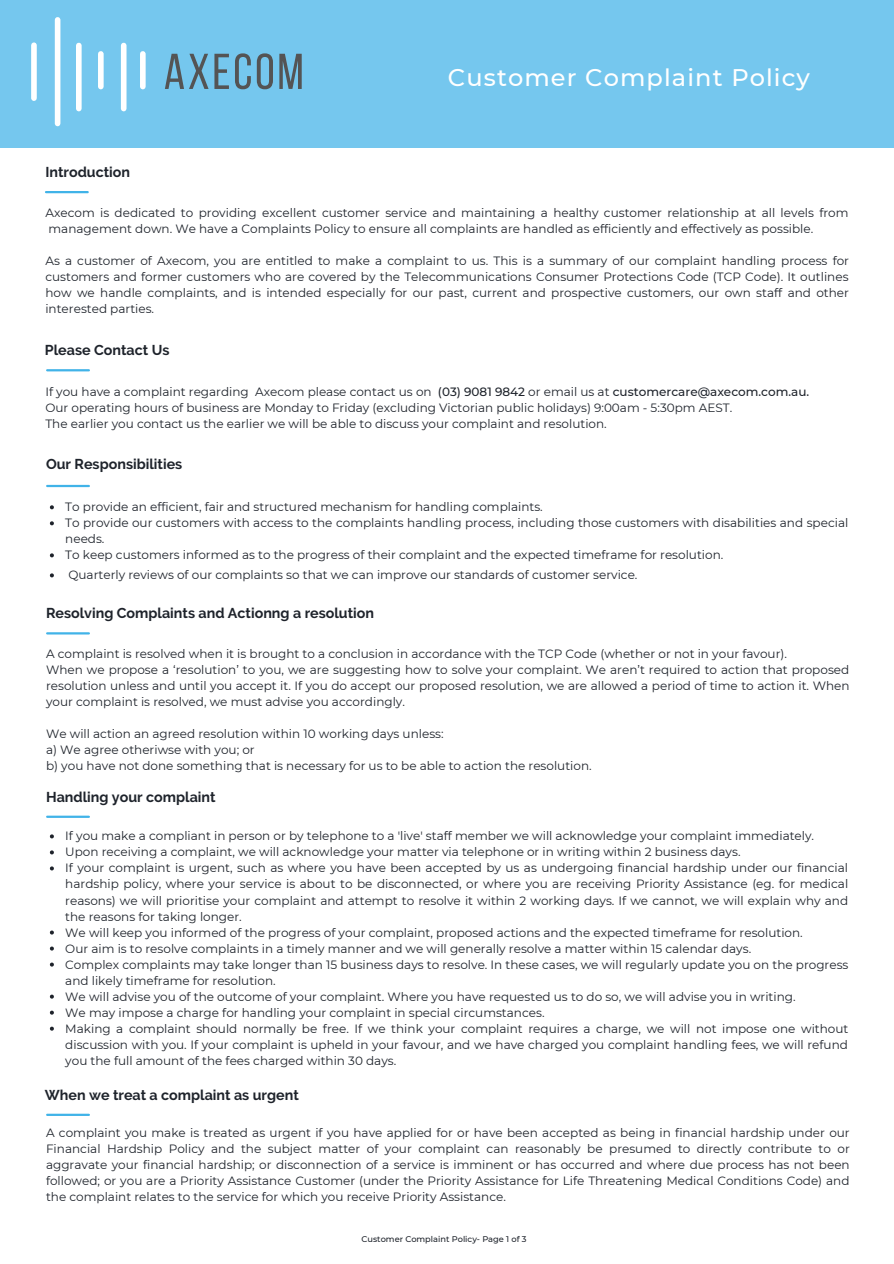
<style>
.page{position:relative;width:894px;height:1264px;background:#fff}
.page>*{position:absolute;margin:0;border:0;box-sizing:border-box;transform-origin:0 0}
.t1{font:50.25px "Bebas Neue";letter-spacing:.055em;color:#545454}
.t2{font:500 24px "Montserrat";letter-spacing:.045em;color:#fff}
.t3{font:700 14.25px "Raleway";color:#1e232b}
.t4{font:12px/16px "Montserrat";color:#1e232b;text-align:justify}
.t5{font:500 8.25px "Montserrat";color:#1e232b}
.s1{font-weight:500}
</style>
<div class="page">
<div style="left:0;top:0;width:893px;height:148px;background:#75c7ee"></div>
<hr style="left:46px;top:191px;width:42px;height:2px;background:#41b3e8">
<div style="left:55px;top:20px;width:5px;height:103px;background:#fff"></div>
<div style="left:31px;top:45px;width:6px;height:53px;background:#fff"></div>
<div style="left:76px;top:45px;width:6px;height:64px;background:#fff"></div>
<div style="left:98px;top:54px;width:6px;height:33px;background:#fff"></div>
<div style="left:140px;top:54px;width:6px;height:33px;background:#fff"></div>
<div style="left:121px;top:45px;width:5px;height:64px;background:#fff"></div>
<hr style="left:47px;top:369px;width:42px;height:2px;background:#41b3e8">
<hr style="left:47px;top:485px;width:42px;height:2px;background:#41b3e8">
<svg style="left:50px;top:505px;width:4px;height:4px"></svg>
<svg style="left:50px;top:521px;width:4px;height:4px"></svg>
<svg style="left:50px;top:553px;width:4px;height:4px"></svg>
<svg style="left:50px;top:573px;width:4px;height:4px"></svg>
<hr style="left:47px;top:815px;width:42px;height:3px;background:#41b3e8">
<svg style="left:50px;top:834px;width:4px;height:4px"></svg>
<svg style="left:50px;top:850px;width:4px;height:4px"></svg>
<svg style="left:50px;top:866px;width:4px;height:4px"></svg>
<svg style="left:50px;top:930px;width:4px;height:4px"></svg>
<svg style="left:50px;top:946px;width:4px;height:4px"></svg>
<svg style="left:50px;top:962px;width:4px;height:4px"></svg>
<svg style="left:50px;top:994px;width:4px;height:4px"></svg>
<svg style="left:50px;top:1010px;width:4px;height:4px"></svg>
<svg style="left:50px;top:1026px;width:4px;height:4px"></svg>
<hr style="left:47px;top:632px;width:42px;height:2px;background:#41b3e8">
<hr style="left:47px;top:1113px;width:42px;height:2px;background:#41b3e8">
<p class="t3" style="left:45px;top:164px;width:86px">Introduction</p>
<p class="t1" style="left:164px;top:51px;width:141px">AXECOM</p>
<p class="t2" style="left:448px;top:62px;width:363px">Customer Complaint Policy</p>
<p class="t4" style="left:45px;top:205px;width:804px">Axecom is dedicated to providing excellent customer service and maintaining a healthy customer relationship at all levels from management down. We have a Complaints Policy to ensure all complaints are handled as efficiently and effectively as possible.</p>
<p class="t4" style="left:45px;top:253px;width:805px">As a customer of Axecom, you are entitled to make a complaint to us. This is a summary of our complaint handling process for customers and former customers who are covered by the Telecommunications Consumer Protections Code (TCP Code). It outlines how we handle complaints, and is intended especially for our past, current and prospective customers, our own staff and other interested parties.</p>
<p class="t3" style="left:45px;top:342px;width:126px">Please Contact Us</p>
<p class="t4" style="left:45px;top:384px;width:765px">If you have a complaint regarding Axecom please contact us on <span class="s1">(03) 9081 9842</span> or email us at <span class="s1">customercare@axecom.com.au.</span></p>
<p class="t4" style="left:45px;top:400px;width:688px">Our operating hours of business are Monday to Friday (excluding Victorian public holidays) 9:00am - 5:30pm AEST.</p>
<p class="t4" style="left:45px;top:416px;width:562px">The earlier you contact us the earlier we will be able to discuss your complaint and resolution.</p>
<p class="t3" style="left:46px;top:455px;width:138px">Our Responsibilities</p>
<p class="t4" style="left:65px;top:499px;width:479px">To provide an efficient, fair and structured mechanism for handling complaints.</p>
<p class="t4" style="left:65px;top:515px;width:784px">To provide our customers with access to the complaints handling process, including those customers with disabilities and special needs.</p>
<p class="t4" style="left:65px;top:547px;width:659px">To keep customers informed as to the progress of their complaint and the expected timeframe for resolution.</p>
<p class="t4" style="left:68px;top:567px;width:570px">Quarterly reviews of our complaints so that we can improve our standards of customer service.</p>
<p class="t3" style="left:46px;top:604px;width:329px">Resolving Complaints and Actionng a resolution</p>
<p class="t4" style="left:46px;top:646px;width:742px">A complaint is resolved when it is brought to a conclusion in accordance with the TCP Code (whether or not in your favour).</p>
<p class="t4" style="left:46px;top:662px;width:804px">When we propose a ‘resolution’ to you, we are suggesting how to solve your complaint. We aren’t required to action that proposed resolution unless and until you accept it. If you do accept our proposed resolution, we are allowed a period of time to action it. When your complaint is resolved, we must advise you accordingly.</p>
<p class="t4" style="left:46px;top:726px;width:399px">We will action an agreed resolution within 10 working days unless:</p>
<p class="t4" style="left:46px;top:742px;width:210px">a) We agree otheriwse with you; or</p>
<p class="t4" style="left:46px;top:758px;width:547px">b) you have not done something that is necessary for us to be able to action the resolution.</p>
<p class="t3" style="left:46px;top:789px;width:171px">Handling your complaint</p>
<p class="t4" style="left:65px;top:828px;width:750px">If you make a compliant in person or by telephone to a 'live' staff member we will acknowledge your complaint immediately.</p>
<p class="t4" style="left:65px;top:844px;width:676px">Upon receiving a complaint, we will acknowledge your matter via telephone or in writing within 2 business days.</p>
<p class="t4" style="left:65px;top:860px;width:784px">If your complaint is urgent, such as where you have been accepted by us as undergoing financial hardship under our financial hardship policy, where your service is about to be disconnected, or where you are receiving Priority Assistance (eg. for medical reasons) we will prioritise your complaint and attempt to resolve it within 2 working days. If we cannot, we will explain why and the reasons for taking longer.</p>
<p class="t4" style="left:65px;top:924px;width:738px">We will keep you informed of the progress of your complaint, proposed actions and the expected timeframe for resolution.</p>
<p class="t4" style="left:65px;top:940px;width:687px">Our aim is to resolve complaints in a timely manner and we will generally resolve a matter within 15 calendar days.</p>
<p class="t4" style="left:65px;top:956px;width:784px">Complex complaints may take longer than 15 business days to resolve. In these cases, we will regularly update you on the progress and likely timeframe for resolution.</p>
<p class="t4" style="left:65px;top:988px;width:731px">We will advise you of the outcome of your complaint. Where you have requested us to do so, we will advise you in writing.</p>
<p class="t4" style="left:65px;top:1004px;width:480px">We may impose a charge for handling your complaint in special circumstances.</p>
<p class="t4" style="left:65px;top:1020px;width:784px">Making a complaint should normally be free. If we think your complaint requires a charge, we will not impose one without discussion with you. If your complaint is upheld in your favour, and we have charged you complaint handling fees, we will refund you the full amount of the fees charged within 30 days.</p>
<p class="t3" style="left:45px;top:1086px;width:255px">When we treat a complaint as urgent</p>
<p class="t4" style="left:46px;top:1124px;width:805px">A complaint you make is treated as urgent if you have applied for or have been accepted as being in financial hardship under our Financial Hardship Policy and the subject matter of your complaint can reasonably be presumed to directly contribute to or aggravate your financial hardship; or disconnection of a service is imminent or has occurred and where due process has not been followed; or you are a Priority Assistance Customer (under the Priority Assistance for Life Threatening Medical Conditions Code) and the complaint relates to the service for which you receive Priority Assistance.</p>
<p class="t5" style="left:361px;top:1233px;width:166px">Customer Complaint Policy- Page 1 of 3</p>
</div>
